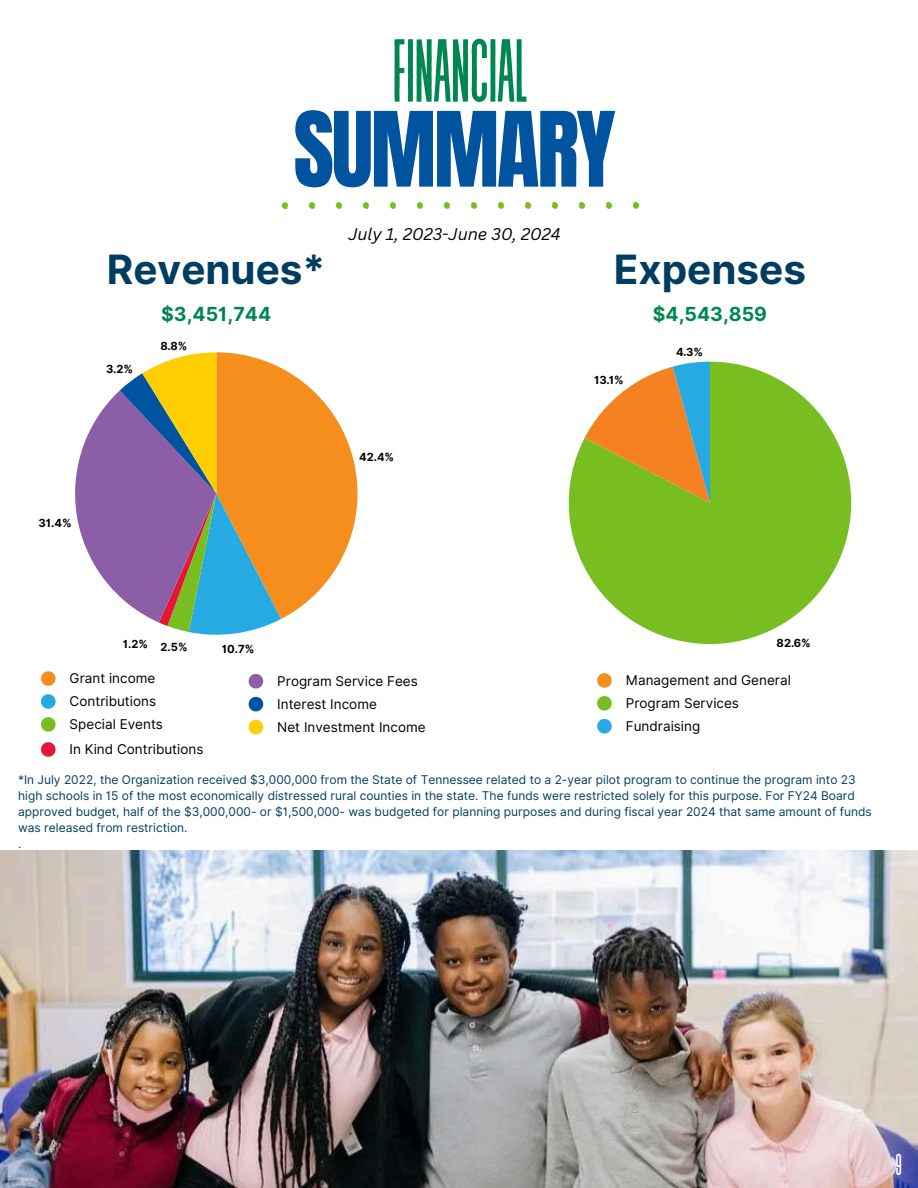
<style>
.page{position:relative;width:918px;height:1188px;background:#fff}
.page>*{position:absolute;margin:0;border:0;box-sizing:border-box;transform-origin:0 0}
.t1{font:89.1px "Revive 80 Tall";letter-spacing:-.03em;color:#008751}
.t2{font:88.2px "Anton";letter-spacing:-.03em;color:#00539e}
.t3{font:700 40.35px "Inter";color:#003d60}
.t4{font:30px "Revive 80 Tall";color:#fff}
.t5{font:700 19.35px "Inter";color:#008751}
.t6{font:italic 16.5px "Canva Sans";color:#000}
.t7{font:13.5px "Inter";color:#000}
.t8{font:12px/16px "Inter";color:#003d60}
.t9{font:700 11.1px "Inter";color:#000}
</style>
<div class="page">
<svg style="left:75px;top:352px;width:283px;height:283px"></svg>
<svg style="left:41px;top:671px;width:15px;height:86px"></svg>
<svg style="left:248px;top:674px;width:16px;height:61px"></svg>
<svg style="left:569px;top:362px;width:282px;height:282px;fill:#78be20"></svg>
<svg style="left:585px;top:362px;width:125px;height:141px;background:#baa95f"></svg>
<svg style="left:597px;top:673px;width:15px;height:61px"></svg>
<img style="left:0;top:850px;width:918px;height:338px">
<svg style="left:281px;top:202px;width:7px;height:7px"></svg>
<svg style="left:309px;top:202px;width:6px;height:7px"></svg>
<svg style="left:336px;top:202px;width:6px;height:7px"></svg>
<svg style="left:363px;top:202px;width:6px;height:7px"></svg>
<svg style="left:390px;top:202px;width:6px;height:7px"></svg>
<svg style="left:417px;top:202px;width:6px;height:7px"></svg>
<svg style="left:444px;top:202px;width:6px;height:7px"></svg>
<svg style="left:471px;top:202px;width:6px;height:7px"></svg>
<svg style="left:498px;top:202px;width:6px;height:7px"></svg>
<svg style="left:525px;top:202px;width:6px;height:7px"></svg>
<svg style="left:552px;top:202px;width:6px;height:7px"></svg>
<svg style="left:579px;top:202px;width:6px;height:7px"></svg>
<svg style="left:606px;top:202px;width:7px;height:7px"></svg>
<svg style="left:633px;top:202px;width:7px;height:7px"></svg>
<p class="t1" style="left:391px;top:25px;width:140px">FINANCIAL</p>
<p class="t2" style="left:293px;top:86px;width:324px">SUMMARY</p>
<p class="t9" style="left:39px;top:517px;width:35px">31.4%</p>
<h5 class="t3" style="left:107px;top:245px;width:220px">Revenues*</h5>
<p class="t5" style="left:161px;top:303px;width:111px">$3,451,744</p>
<p class="t9" style="left:106px;top:362px;width:28px">3.2%</p>
<p class="t9" style="left:160px;top:339px;width:28px">8.8%</p>
<p class="t6" style="left:348px;top:222px;width:214px">July 1, 2023-June 30, 2024</p>
<p class="t9" style="left:359px;top:451px;width:37px">42.4%</p>
<h5 class="t3" style="left:614px;top:245px;width:194px">Expenses</h5>
<p class="t5" style="left:653px;top:303px;width:116px">$4,543,859</p>
<p class="t9" style="left:594px;top:374px;width:31px">13.1%</p>
<p class="t9" style="left:676px;top:346px;width:29px">4.3%</p>
<h5 class="t9" style="left:123px;top:638px;width:27px">1.2%</h5>
<p class="t9" style="left:161px;top:640px;width:29px">2.5%</p>
<p class="t9" style="left:222px;top:643px;width:34px">10.7%</p>
<p class="t9" style="left:777px;top:636px;width:36px">82.6%</p>
<h1 class="t7" style="left:70px;top:670px;width:87px">Grant income</h1>
<h1 class="t7" style="left:70px;top:693px;width:88px">Contributions</h1>
<p class="t7" style="left:70px;top:716px;width:95px">Special Events</p>
<h4 class="t7" style="left:70px;top:741px;width:135px">In Kind Contributions</h4>
<h2 class="t7" style="left:277px;top:673px;width:142px">Program Service Fees</h2>
<h2 class="t7" style="left:277px;top:696px;width:101px">Interest Income</h2>
<h3 class="t7" style="left:277px;top:719px;width:150px">Net Investment Income</h3>
<h3 class="t7" style="left:626px;top:672px;width:167px">Management and General</h3>
<p class="t7" style="left:626px;top:695px;width:115px">Program Services</p>
<h6 class="t7" style="left:626px;top:718px;width:76px">Fundraising</h6>
<h5 class="t8" style="left:18px;top:771px;width:855px">*In July 2022, the Organization received $3,000,000 from the State of Tennessee related to a 2-year pilot program to continue the program into 23 high schools in 15 of the most economically distressed rural counties in the state. The funds were restricted solely for this purpose. For FY24 Board approved budget, half of the $3,000,000- or $1,500,000- was budgeted for planning purposes and during fiscal year 2024 that same amount of funds was released from restriction.</h5>
<p class="t8" style="left:18px;top:835px;width:5px">.</p>
<h5 class="t4" style="left:895px;top:1149px;width:9px">9</h5>
</div>
